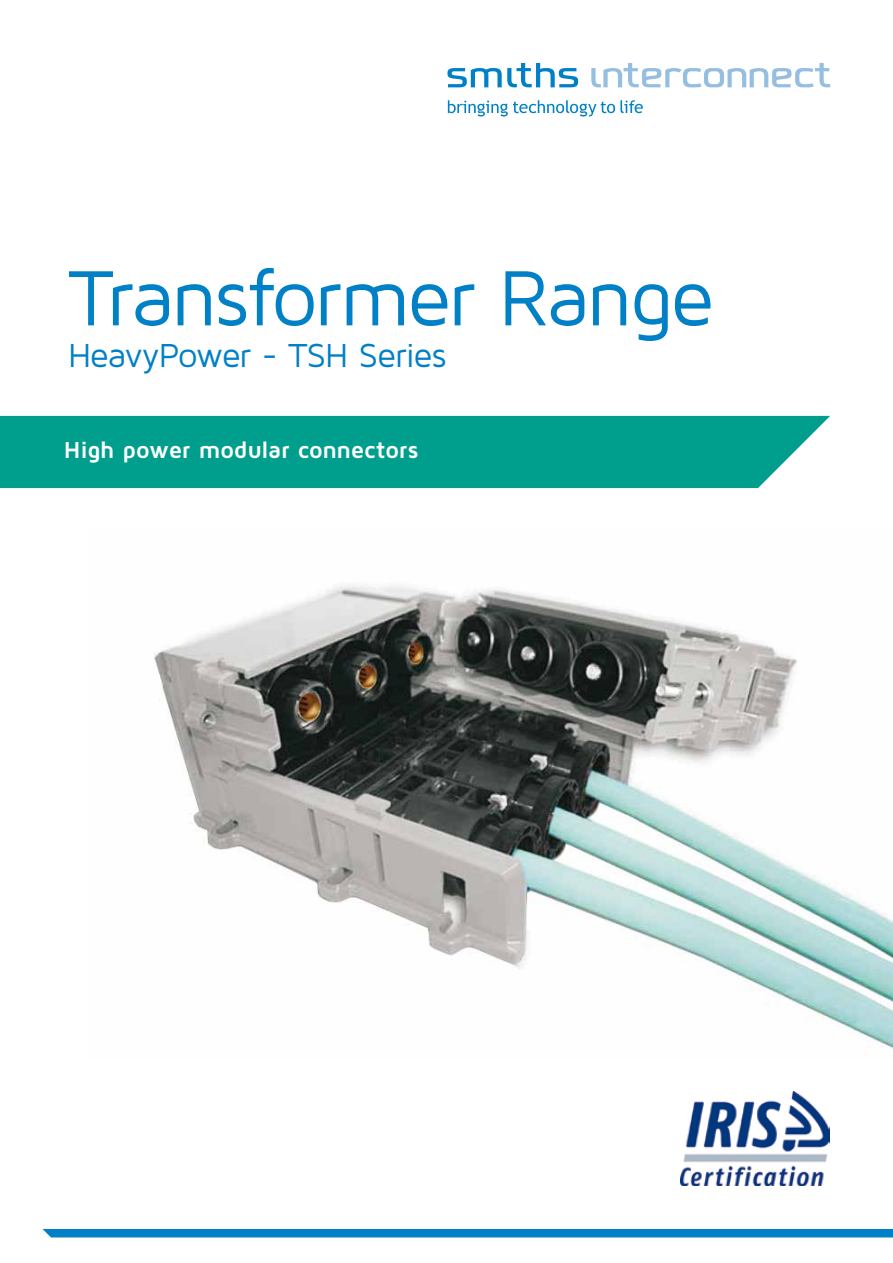
<style>
.page{position:relative;width:893px;height:1263px;background:#fff}
.page>*{position:absolute;margin:0;border:0;box-sizing:border-box;transform-origin:0 0}
.t1{font:81px "Maven Pro";letter-spacing:-.04em;color:#0080c6}
.t2{font:34.5px "Maven Pro";letter-spacing:-.035em;color:#0080c6}
.t3{font:700 24px "Maven Pro";letter-spacing:-.01em;color:#fff}
</style>
<div class="page">
<div style="left:0;top:416px;width:830px;height:72px;background:#009f8d"></div>
<svg style="left:447px;top:63px;width:131px;height:24px"></svg>
<svg style="left:591px;top:63px;width:239px;height:24px"></svg>
<svg style="left:448px;top:100px;width:195px;height:17px"></svg>
<div style="left:43px;top:1229px;width:850px;height:8px;background:#0080c6"></div>
<img style="left:154px;top:584px;width:739px;height:465px">
<img style="left:680px;top:1091px;width:149px;height:95px">
<h1 class="t1" style="left:68px;top:247px;width:648px">Transformer Range</h1>
<h2 class="t2" style="left:68px;top:333px;width:380px">HeavyPower - TSH Series</h2>
<p class="t3" style="left:64px;top:435px;width:356px">High power modular connectors</p>
</div>
